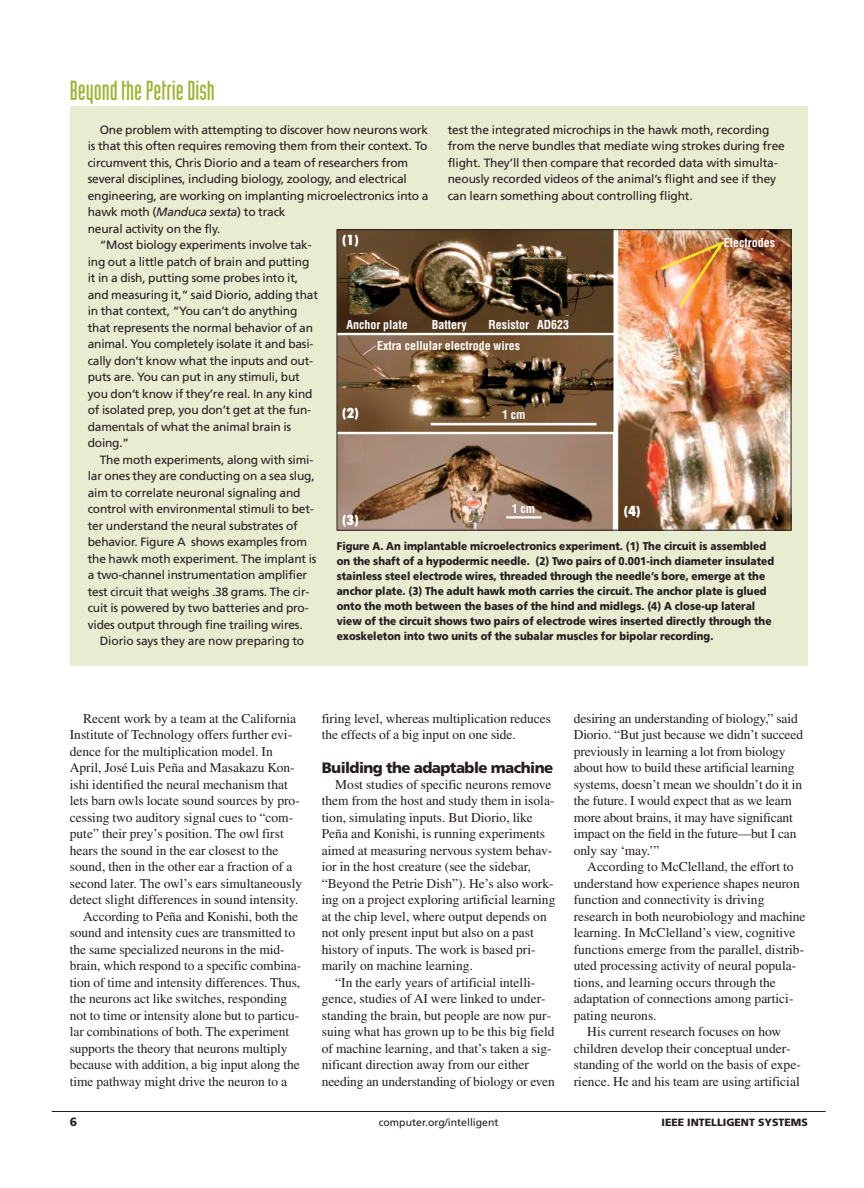
<style>
.page{position:relative;width:864px;height:1188px;background:#fff}
.page>*{position:absolute;margin:0;border:0;box-sizing:border-box;transform-origin:0 0}
.t1{font:27px "Industria Solid";color:#9fb535}
.t2{font:900 15px "Frutiger";letter-spacing:-.035em;color:#231f20}
.t3{font:13.5px/16.5px "Times";color:#231f20}
.t4{font:800 condensed 13.5px "Futura";color:#fff}
.t5{font:12px/16.5px "Frutiger";letter-spacing:-.015em;color:#231f20}
.t6{font:700 condensed 12px/20.9px "Helvetica";color:#fff}
.t7{font:900 12px "Frutiger";color:#231f20}
.t8{font:900 11.25px/15px "Frutiger";color:#231f20;scale:.9 1}
.t9{font:10.5px "Frutiger";color:#231f20}
.t10{font:900 10.5px "Frutiger";color:#231f20}
.s1{font-style:italic}
</style>
<div class="page">
<hr style="left:52px;top:1111px;width:774px;height:1px;background:#231f20">
<div style="left:70px;top:107px;width:738px;height:559px;background:#e8ecd0"></div>
<img style="left:339px;top:232px;width:450px;height:296px">
<div style="left:337px;top:230px;width:454px;height:300px;border:1px solid #231f20"></div>
<h1 class="t1" style="left:70px;top:80px;width:147px">Beyond the Petrie Dish</h1>
<p class="t5" style="left:100px;top:122px;width:330px">One problem with attempting to discover how neurons work</p>
<p class="t5" style="left:88px;top:139px;width:341px">is that this often requires removing them from their context. To</p>
<p class="t5" style="left:88px;top:155px;width:322px">circumvent this, Chris Diorio and a team of researchers from</p>
<p class="t5" style="left:88px;top:172px;width:321px">several disciplines, including biology, zoology, and electrical</p>
<p class="t5" style="left:88px;top:188px;width:342px">engineering, are working on implanting microelectronics into a</p>
<p class="t5" style="left:88px;top:205px;width:199px">hawk moth (<span class="s1">Manduca sexta</span>) to track</p>
<p class="t5" style="left:88px;top:221px;width:134px">neural activity on the fly.</p>
<p class="t5" style="left:100px;top:238px;width:213px">“Most biology experiments involve tak-</p>
<p class="t5" style="left:88px;top:254px;width:223px">ing out a little patch of brain and putting</p>
<p class="t5" style="left:88px;top:271px;width:212px">it in a dish, putting some probes into it,</p>
<p class="t5" style="left:88px;top:287px;width:232px">and measuring it,” said Diorio, adding that</p>
<p class="t5" style="left:88px;top:304px;width:211px">in that context, “You can’t do anything</p>
<p class="t5" style="left:88px;top:320px;width:227px">that represents the normal behavior of an</p>
<p class="t5" style="left:88px;top:337px;width:227px">animal. You completely isolate it and basi-</p>
<p class="t5" style="left:88px;top:353px;width:227px">cally don’t know what the inputs and out-</p>
<p class="t5" style="left:88px;top:370px;width:214px">puts are. You can put in any stimuli, but</p>
<p class="t5" style="left:88px;top:386px;width:226px">you don’t know if they’re real. In any kind</p>
<p class="t5" style="left:88px;top:403px;width:225px">of isolated prep, you don’t get at the fun-</p>
<p class="t5" style="left:88px;top:419px;width:205px">damentals of what the animal brain is</p>
<p class="t5" style="left:88px;top:436px;width:43px">doing.”</p>
<p class="t5" style="left:100px;top:452px;width:215px">The moth experiments, along with simi-</p>
<p class="t5" style="left:88px;top:469px;width:228px">lar ones they are conducting on a sea slug,</p>
<p class="t5" style="left:88px;top:485px;width:214px">aim to correlate neuronal signaling and</p>
<p class="t5" style="left:88px;top:502px;width:228px">control with environmental stimuli to bet-</p>
<p class="t5" style="left:88px;top:518px;width:212px">ter understand the neural substrates of</p>
<p class="t5" style="left:88px;top:535px;width:221px">behavior. Figure A shows examples from</p>
<p class="t5" style="left:88px;top:551px;width:230px">the hawk moth experiment. The implant is</p>
<p class="t5" style="left:88px;top:568px;width:221px">a two-channel instrumentation amplifier</p>
<p class="t5" style="left:88px;top:584px;width:223px">test circuit that weighs .38 grams. The cir-</p>
<p class="t5" style="left:88px;top:601px;width:222px">cuit is powered by two batteries and pro-</p>
<p class="t5" style="left:88px;top:617px;width:216px">vides output through fine trailing wires.</p>
<p class="t5" style="left:100px;top:634px;width:206px">Diorio says they are now preparing to</p>
<p class="t5" style="left:448px;top:122px;width:339px">test the integrated microchips in the hawk moth, recording from the nerve bundles that mediate wing strokes during free flight. They’ll then compare that recorded data with simulta&shy;neously recorded videos of the animal’s flight and see if they can learn something about controlling flight.</p>
<p class="t4" style="left:342px;top:235px;width:18px">(1)</p>
<p class="t6" style="left:724px;top:233px;width:53px">Electrodes</p>
<p class="t6" style="left:377px;top:315px;width:193px;text-indent:111px">Resistor AD623<br>Extra cellular electrode wires</p>
<p class="t6" style="left:346px;top:315px;width:63px">Anchor plate</p>
<p class="t6" style="left:432px;top:315px;width:36px">Battery</p>
<p class="t4" style="left:342px;top:408px;width:18px">(2)</p>
<p class="t6" style="left:502px;top:405px;width:25px">1 cm</p>
<p class="t6" style="left:512px;top:499px;width:25px">1 cm</p>
<p class="t4" style="left:624px;top:506px;width:18px">(4)</p>
<p class="t4" style="left:342px;top:514px;width:18px">(3)</p>
<p class="t8" style="left:337px;top:539px;width:488px">Figure A. An implantable microelectronics experiment. (1) The circuit is assembled on the shaft of a hypodermic needle. (2) Two pairs of 0.001-inch diameter insulated stainless steel electrode wires, threaded through the needle’s bore, emerge at the anchor plate. (3) The adult hawk moth carries the circuit. The anchor plate is glued onto the moth between the bases of the hind and midlegs. (4) A close-up lateral view of the circuit shows two pairs of electrode wires inserted directly through the exoskeleton into two units of the subalar muscles for bipolar recording.</p>
<p class="t3" style="left:83px;top:711px;width:215px">Recent work by a team at the California</p>
<p class="t3" style="left:70px;top:728px;width:224px">Institute of Technology offers further evi-</p>
<p class="t3" style="left:70px;top:744px;width:204px">dence for the multiplication model. In</p>
<p class="t3" style="left:70px;top:761px;width:227px">April, José Luis Peña and Masakazu Kon-</p>
<p class="t3" style="left:70px;top:777px;width:220px">ishi identified the neural mechanism that</p>
<p class="t3" style="left:70px;top:794px;width:232px">lets barn owls locate sound sources by pro-</p>
<p class="t3" style="left:70px;top:810px;width:225px">cessing two auditory signal cues to “com-</p>
<p class="t3" style="left:70px;top:827px;width:215px">pute” their prey’s position. The owl first</p>
<p class="t3" style="left:70px;top:843px;width:210px">hears the sound in the ear closest to the</p>
<p class="t3" style="left:70px;top:860px;width:224px">sound, then in the other ear a fraction of a</p>
<p class="t3" style="left:70px;top:876px;width:234px">second later. The owl’s ears simultaneously</p>
<p class="t3" style="left:70px;top:893px;width:230px">detect slight differences in sound intensity.</p>
<p class="t3" style="left:83px;top:909px;width:217px">According to Peña and Konishi, both the</p>
<p class="t3" style="left:70px;top:926px;width:227px">sound and intensity cues are transmitted to</p>
<p class="t3" style="left:70px;top:942px;width:217px">the same specialized neurons in the mid-</p>
<p class="t3" style="left:70px;top:959px;width:233px">brain, which respond to a specific combina-</p>
<p class="t3" style="left:70px;top:975px;width:232px">tion of time and intensity differences. Thus,</p>
<p class="t3" style="left:70px;top:992px;width:219px">the neurons act like switches, responding</p>
<p class="t3" style="left:70px;top:1008px;width:231px">not to time or intensity alone but to particu-</p>
<p class="t3" style="left:70px;top:1025px;width:221px">lar combinations of both. The experiment</p>
<p class="t3" style="left:70px;top:1041px;width:219px">supports the theory that neurons multiply</p>
<p class="t3" style="left:70px;top:1058px;width:232px">because with addition, a big input along the</p>
<p class="t3" style="left:70px;top:1074px;width:219px">time pathway might drive the neuron to a</p>
<p class="t3" style="left:322px;top:711px;width:231px">firing level, whereas multiplication reduces the effects of a big input on one side.</p>
<p class="t2" style="left:322px;top:761px;width:233px">Building the adaptable machine</p>
<p class="t3" style="left:322px;top:777px;width:235px;text-indent:14px">Most studies of specific neurons remove them from the host and study them in isola&shy;tion, simulating inputs. But Diorio, like Peña and Konishi, is running experiments aimed at measuring nervous system behav&shy;ior in the host creature (see the sidebar, “Beyond the Petrie Dish”). He’s also work&shy;ing on a project exploring artificial learning at the chip level, where output depends on not only present input but also on a past history of inputs. The work is based pri&shy;marily on machine learning.</p>
<p class="t3" style="left:322px;top:975px;width:235px;text-indent:14px">“In the early years of artificial intelli&shy;gence, studies of AI were linked to under&shy;standing the brain, but people are now pur&shy;suing what has grown up to be this big field of machine learning, and that’s taken a sig&shy;nificant direction away from our either needing an understanding of biology or even</p>
<p class="t3" style="left:574px;top:711px;width:231px">desiring an understanding of biology,” said Diorio. “But just because we didn’t succeed previously in learning a lot from biology about how to build these artificial learning systems, doesn’t mean we shouldn’t do it in the future. I would expect that as we learn more about brains, it may have significant impact on the field in the future—but I can only say ‘may.’”</p>
<p class="t3" style="left:587px;top:860px;width:208px">According to McClelland, the effort to</p>
<p class="t3" style="left:574px;top:876px;width:227px">understand how experience shapes neuron</p>
<p class="t3" style="left:574px;top:893px;width:192px">function and connectivity is driving</p>
<p class="t3" style="left:574px;top:909px;width:233px">research in both neurobiology and machine</p>
<p class="t3" style="left:574px;top:926px;width:223px">learning. In McClelland’s view, cognitive</p>
<p class="t3" style="left:574px;top:942px;width:232px">functions emerge from the parallel, distrib-</p>
<p class="t3" style="left:574px;top:959px;width:224px">uted processing activity of neural popula-</p>
<p class="t3" style="left:574px;top:975px;width:204px">tions, and learning occurs through the</p>
<p class="t3" style="left:574px;top:992px;width:221px">adaptation of connections among partici-</p>
<p class="t3" style="left:574px;top:1008px;width:84px">pating neurons.</p>
<p class="t3" style="left:587px;top:1025px;width:195px">His current research focuses on how</p>
<p class="t3" style="left:574px;top:1041px;width:219px">children develop their conceptual under-</p>
<p class="t3" style="left:574px;top:1058px;width:229px">standing of the world on the basis of expe-</p>
<p class="t3" style="left:574px;top:1074px;width:228px">rience. He and his team are using artificial</p>
<p class="t7" style="left:70px;top:1117px;width:9px">6</p>
<p class="t9" style="left:379px;top:1118px;width:121px">computer.org/intelligent</p>
<p class="t10" style="left:662px;top:1118px;width:148px">IEEE INTELLIGENT SYSTEMS</p>
</div>
